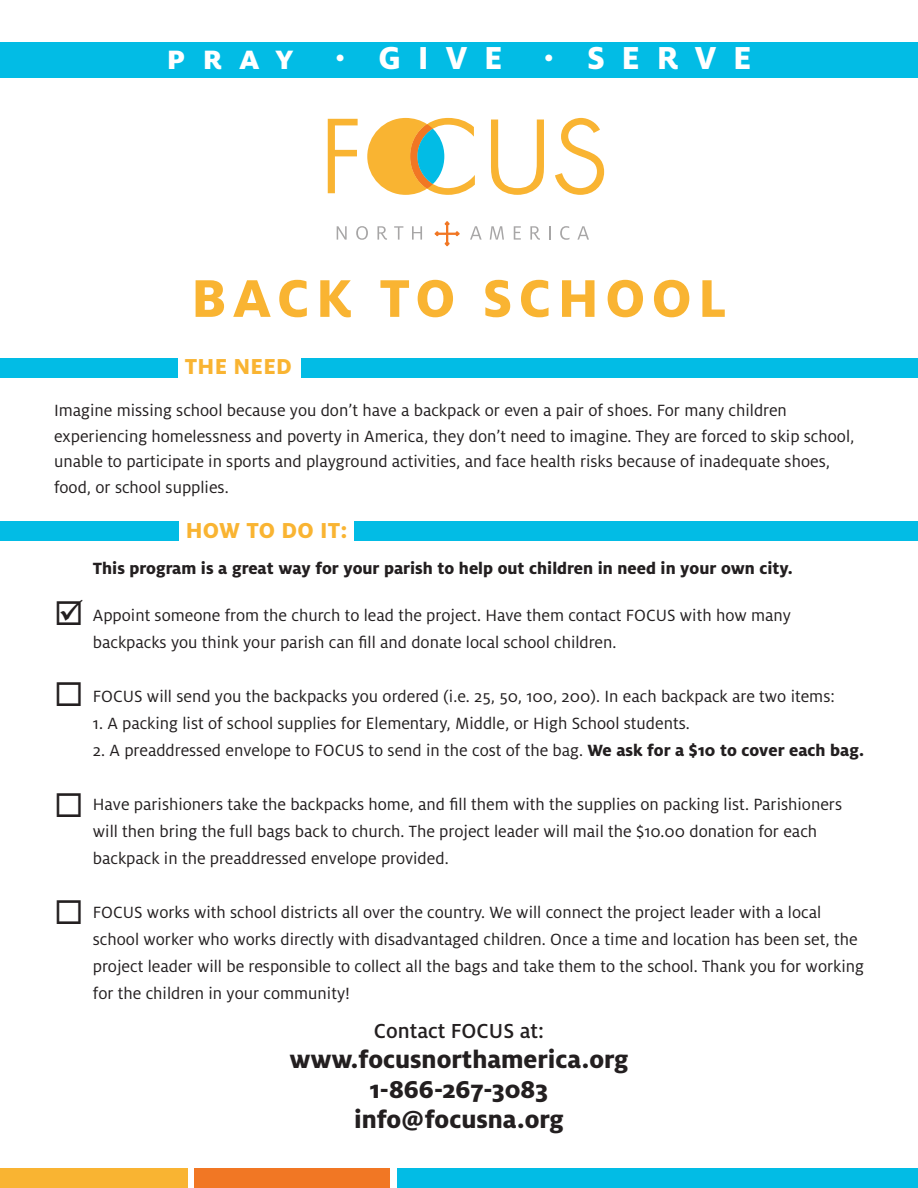
<style>
.page{position:relative;width:918px;height:1188px;background:#fff}
.page>*{position:absolute;margin:0;border:0;box-sizing:border-box;transform-origin:0 0}
.t1{font:800 58.8px "Milo OT";letter-spacing:.11em;color:#f9b432}
.t2{font:800 35.25px "Milo OT";letter-spacing:.475em;color:#fff}
.t3{font:800 27px "Milo OT";color:#231f20}
.t4{font:800 24px "Milo OT";letter-spacing:.01em;color:#f9b432}
.t5{font:500 22.5px "Milo OT";color:#231f20}
.t6{font:18px/27px "Milo OT";color:#231f20}
.t7{font:800 18px "Milo OT";color:#231f20}
.s1{font-weight:800}
</style>
<div class="page">
<svg style="left:435px;top:221px;width:25px;height:25px"></svg>
<svg style="left:337px;top:226px;width:10px;height:14px"></svg>
<svg style="left:356px;top:226px;width:12px;height:14px"></svg>
<svg style="left:377px;top:226px;width:10px;height:14px"></svg>
<svg style="left:394px;top:226px;width:9px;height:14px"></svg>
<svg style="left:412px;top:226px;width:10px;height:14px"></svg>
<svg style="left:470px;top:226px;width:12px;height:14px"></svg>
<svg style="left:490px;top:226px;width:14px;height:14px"></svg>
<svg style="left:514px;top:226px;width:7px;height:14px"></svg>
<svg style="left:530px;top:226px;width:10px;height:14px"></svg>
<svg style="left:549px;top:226px;width:2px;height:14px"></svg>
<svg style="left:560px;top:226px;width:9px;height:14px"></svg>
<svg style="left:577px;top:226px;width:12px;height:14px"></svg>
<svg style="left:491px;top:120px;width:53px;height:75px"></svg>
<svg style="left:555px;top:118px;width:49px;height:77px"></svg>
<svg style="left:328px;top:119px;width:30px;height:74px"></svg>
<svg style="left:367px;top:118px;width:108px;height:77px"></svg>
<div style="left:0;top:42px;width:918px;height:36px;background:#02bce5"></div>
<div style="left:398px;top:1169px;width:520px;height:19px;background:#02bce5"></div>
<div style="left:194px;top:1169px;width:196px;height:19px;background:#f17724"></div>
<div style="left:0;top:1169px;width:187px;height:19px;background:#f9b432"></div>
<div style="left:0;top:521px;width:178px;height:20px;background:#02bce5"></div>
<div style="left:354px;top:521px;width:564px;height:20px;background:#02bce5"></div>
<div style="left:0;top:358px;width:177px;height:19px;background:#02bce5"></div>
<div style="left:301px;top:358px;width:617px;height:19px;background:#02bce5"></div>
<p class="t2" style="left:167px;top:37px;width:586px">pray <sup>•</sup> GIVE <sup>•</sup> SERVE</p>
<p class="t1" style="left:191px;top:264px;width:537px">BACK TO SCHOOL</p>
<p class="t4" style="left:185px;top:353px;width:108px">THE NEED</p>
<p class="t6" style="left:54px;top:397px;width:734px">Imagine missing school because you don’t have a backpack or even a pair of shoes. For many children</p>
<p class="t6" style="left:54px;top:423px;width:802px;line-height:25.5px">experiencing homelessness and poverty in America, they don’t need to imagine. They are forced to skip school, unable to participate in sports and playground activities, and face health risks because of inadequate shoes, food, or school supplies.</p>
<p class="t4" style="left:186px;top:516px;width:163px">HOW TO DO IT:</p>
<p class="t7" style="left:93px;top:558px;width:701px">This program is a great way for your parish to help out children in need in your own city.</p>
<p class="t6" style="left:93px;top:602px;width:700px">Appoint someone from the church to lead the project. Have them contact FOCUS with how many</p>
<p class="t6" style="left:93px;top:629px;width:525px">backpacks you think your parish can fill and donate local school children.</p>
<p class="t6" style="left:93px;top:683px;width:743px">FOCUS will send you the backpacks you ordered (i.e. 25, 50, 100, 200). In each backpack are two items:</p>
<p class="t6" style="left:93px;top:710px;width:598px">1. A packing list of school supplies for Elementary, Middle, or High School students.</p>
<p class="t6" style="left:93px;top:737px;width:773px">2. A preaddressed envelope to FOCUS to send in the cost of the bag. <span class="s1">We ask for a $10 to cover each bag.</span></p>
<p class="t6" style="left:93px;top:791px;width:751px">Have parishioners take the backpacks home, and fill them with the supplies on packing list. Parishioners will then bring the full bags back to church. The project leader will mail the $10.00 donation for each</p>
<p class="t6" style="left:93px;top:845px;width:357px">backpack in the preaddressed envelope provided.</p>
<p class="t6" style="left:93px;top:899px;width:773px">FOCUS works with school districts all over the country. We will connect the project leader with a local school worker who works directly with disadvantaged children. Once a time and location has been set, the project leader will be responsible to collect all the bags and take them to the school. Thank you for working for the children in your community!</p>
<p class="t5" style="left:374px;top:1018px;width:172px">Contact FOCUS at:</p>
<p class="t3" style="left:289px;top:1044px;width:341px">www.focusnorthamerica.org</p>
<p class="t3" style="left:370px;top:1074px;width:180px">1-866-267-3083</p>
<p class="t3" style="left:354px;top:1104px;width:211px">info@focusna.org</p>
</div>
